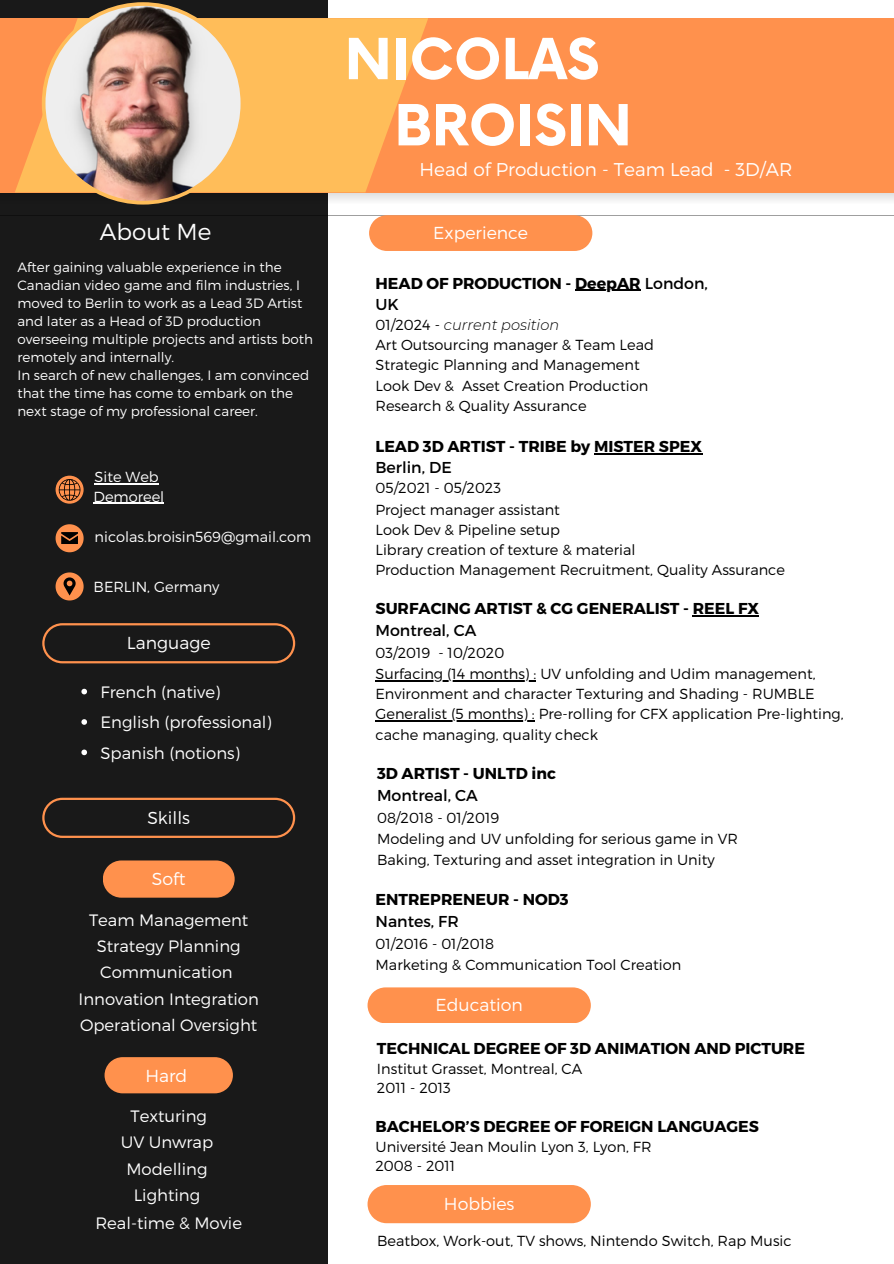
<style>
.page{position:relative;width:894px;height:1264px;background:#fff}
.page>*{position:absolute;margin:0;border:0;box-sizing:border-box;transform-origin:0 0}
.t1{font:700 55.05px "Now";color:#fff}
.t2{font:300 23.1px "Montserrat";color:#fff}
.t3{font:300 18.45px "Montserrat";color:#fff}
.t4{font:300 17.4px "Montserrat";color:#fff}
.t5{font:300 16.5px "Montserrat";color:#fff}
.t6{font:700 15.75px/21.3px "Montserrat";color:#010101}
.t7{font:15.75px "Montserrat";color:#010101}
.t8{font:300 14.55px/20.2px "Montserrat";color:#010101}
.t9{font:300 14.55px "Montserrat";color:#fff}
.t10{font:italic 300 14.55px "Montserrat";color:#010101}
.t11{font:300 13.5px/18px "Montserrat";color:#fff}
.s1{font-weight:400}
.s2{font-style:normal}
</style>
<div class="page">
<div style="left:0;top:0;width:328px;height:1263px;background:#191919"></div>
<svg style="left:56px;top:475px;width:28px;height:28px"></svg>
<svg style="left:0;top:192px;width:893px;height:13px"></svg>
<div style="left:369px;top:215px;width:223px;height:36px;background:#ff914d"></div>
<div style="left:367px;top:987px;width:223px;height:36px;background:#ff914d"></div>
<div style="left:367px;top:1185px;width:223px;height:38px;background:#ff914d"></div>
<div style="left:0;top:18px;width:893px;height:174px;background:#ff914d"></div>
<svg style="left:42px;top:623px;width:253px;height:40px"></svg>
<svg style="left:42px;top:797px;width:253px;height:41px"></svg>
<svg style="left:15px;top:18px;width:413px;height:174px;fill:#ffbd59"></svg>
<svg style="left:42px;top:2px;width:202px;height:202px;background:#bb9c86"></svg>
<svg style="left:56px;top:524px;width:28px;height:28px"></svg>
<svg style="left:56px;top:572px;width:28px;height:28px"></svg>
<svg style="left:103px;top:860px;width:131px;height:37px;background:#f08949"></svg>
<svg style="left:104px;top:1057px;width:129px;height:36px;background:#ef8849"></svg>
<svg style="left:58px;top:478px;width:23px;height:23px"></svg>
<hr style="left:95px;top:483px;width:64px;height:1px;background:#fff">
<hr style="left:594px;top:453px;width:107px;height:1px;background:#010101">
<svg style="left:81px;top:688px;width:6px;height:6px"></svg>
<svg style="left:81px;top:719px;width:6px;height:5px"></svg>
<svg style="left:81px;top:749px;width:6px;height:6px"></svg>
<hr style="left:692px;top:615px;width:67px;height:1px;background:#010101">
<hr style="left:375px;top:680px;width:161px;height:1px;background:#010101">
<hr style="left:375px;top:720px;width:159px;height:1px;background:#010101">
<hr style="left:575px;top:290px;width:65px;height:1px;background:#010101">
<hr style="left:94px;top:503px;width:70px;height:1px;background:#fff">
<p class="t2" style="left:100px;top:217px;width:113px">About Me</p>
<p class="t11" style="left:17px;top:257px;width:297px">After gaining valuable experience in the Canadian video game and film industries, I moved to Berlin to work as a Lead 3D Artist and later as a Head of 3D production overseeing multiple projects and artists both remotely and internally.</p>
<h3 class="t11" style="left:17px;top:365px;width:293px">In search of new challenges, I am convinced that the time has come to embark on the next stage of my professional career.</h3>
<p class="t9" style="left:95px;top:467px;width:66px">Site Web</p>
<p class="t9" style="left:94px;top:487px;width:72px">Demoreel</p>
<p class="t9" style="left:95px;top:528px;width:218px">nicolas.broisin569@gmail.com</p>
<h5 class="t9" style="left:94px;top:577px;width:127px">BERLIN, Germany</h5>
<p class="t4" style="left:127px;top:631px;width:85px">Language</p>
<h5 class="t5" style="left:100px;top:681px;width:121px">French (native)</h5>
<h5 class="t5" style="left:100px;top:711px;width:173px">English (professional)</h5>
<h5 class="t5" style="left:100px;top:742px;width:141px">Spanish (notions)</h5>
<p class="t4" style="left:147px;top:806px;width:44px">Skills</p>
<p class="t4" style="left:152px;top:867px;width:35px">Soft</p>
<h5 class="t5" style="left:89px;top:909px;width:161px">Team Management</h5>
<p class="t5" style="left:97px;top:935px;width:145px">Strategy Planning</p>
<p class="t5" style="left:100px;top:961px;width:134px">Communication</p>
<p class="t5" style="left:79px;top:987px;width:182px">Innovation Integration</p>
<h4 class="t5" style="left:80px;top:1014px;width:179px">Operational Oversight</h4>
<p class="t4" style="left:145px;top:1064px;width:43px">Hard</p>
<p class="t5" style="left:130px;top:1105px;width:78px">Texturing</p>
<p class="t5" style="left:121px;top:1131px;width:94px">UV Unwrap</p>
<h5 class="t5" style="left:126px;top:1157px;width:82px">Modelling</h5>
<p class="t5" style="left:134px;top:1184px;width:68px">Lighting</p>
<p class="t5" style="left:95px;top:1211px;width:148px">Real-time &amp; Movie</p>
<p class="t1" style="left:345px;top:30px;width:256px">NICOLAS</p>
<p class="t1" style="left:394px;top:96px;width:239px">BROISIN</p>
<p class="t3" style="left:419px;top:157px;width:374px">Head of Production - Team Lead - 3D/AR</p>
<p class="t4" style="left:433px;top:221px;width:96px">Experience</p>
<p class="t6" style="left:375px;top:272px;width:334px">HEAD OF PRODUCTION - DeepAR <span class="s1">London,</span></p>
<p class="t7" style="left:375px;top:294px;width:25px">UK</p>
<p class="t8" style="left:375px;top:334px;width:280px">Art Outsourcing manager &amp; Team Lead</p>
<h5 class="t8" style="left:375px;top:354px;width:265px">Strategic Planning and Management</h5>
<p class="t8" style="left:375px;top:374px;width:274px">Look Dev &amp; Asset Creation Production</p>
<p class="t8" style="left:375px;top:395px;width:212px">Research &amp; Quality Assurance</p>
<h3 class="t10" style="left:375px;top:315px;width:185px"><span class="s2">01/2024 -</span> current position</h3>
<h3 class="t6" style="left:375px;top:435px;width:328px">LEAD 3D ARTIST - TRIBE by MISTER SPEX<br><span class="s1">Berlin, DE</span></h3>
<p class="t8" style="left:375px;top:477px;width:127px">05/2021 - 05/2023</p>
<h5 class="t8" style="left:375px;top:498px;width:186px">Project manager assistant</h5>
<h5 class="t8" style="left:375px;top:519px;width:186px">Look Dev &amp; Pipeline setup</h5>
<h5 class="t8" style="left:375px;top:539px;width:261px">Library creation of texture &amp; material</h5>
<h3 class="t8" style="left:375px;top:559px;width:411px">Production Management Recruitment, Quality Assurance</h3>
<h5 class="t6" style="left:375px;top:597px;width:385px">SURFACING ARTIST &amp; CG GENERALIST - REEL FX<br><span class="s1">Montreal, CA</span></h5>
<h1 class="t8" style="left:375px;top:662px;width:441px">Surfacing (14 months) : UV unfolding and Udim management,<br>Environment and character Texturing and Shading - RUMBLE</h1>
<h1 class="t8" style="left:375px;top:703px;width:469px">Generalist (5 months) : Pre-rolling for CFX application Pre-lighting, cache managing, quality check</h1>
<p class="t8" style="left:375px;top:641px;width:130px">03/2019 - 10/2020</p>
<p class="t6" style="left:377px;top:762px;width:180px">3D ARTIST - UNLTD inc<br><span class="s1">Montreal, CA</span></p>
<h5 class="t8" style="left:377px;top:828px;width:362px">Modeling and UV unfolding for serious game in VR</h5>
<p class="t8" style="left:377px;top:848px;width:339px">Baking, Texturing and asset integration in Unity</p>
<h5 class="t8" style="left:377px;top:806px;width:124px">08/2018 - 01/2019</h5>
<h4 class="t6" style="left:375px;top:888px;width:195px">ENTREPRENEUR - NOD3<br><span class="s1">Nantes, FR</span></h4>
<p class="t8" style="left:375px;top:954px;width:307px">Marketing &amp; Communication Tool Creation</p>
<p class="t8" style="left:375px;top:932px;width:120px">01/2016 - 01/2018</p>
<h2 class="t4" style="left:435px;top:993px;width:89px">Education</h2>
<h3 class="t6" style="left:377px;top:1036px;width:429px">TECHNICAL DEGREE OF 3D ANIMATION AND PICTURE</h3>
<h3 class="t8" style="left:377px;top:1057px;width:207px">Institut Grasset, Montreal, CA</h3>
<h5 class="t8" style="left:377px;top:1076px;width:75px">2011 - 2013</h5>
<p class="t6" style="left:375px;top:1114px;width:385px">BACHELOR’S DEGREE OF FOREIGN LANGUAGES</p>
<h3 class="t8" style="left:375px;top:1135px;width:277px">Université Jean Moulin Lyon 3, Lyon, FR</h3>
<h5 class="t8" style="left:375px;top:1154px;width:81px">2008 - 2011</h5>
<p class="t4" style="left:444px;top:1192px;width:72px">Hobbies</p>
<p class="t8" style="left:377px;top:1230px;width:416px">Beatbox, Work-out, TV shows, Nintendo Switch, Rap Music</p>
</div>
